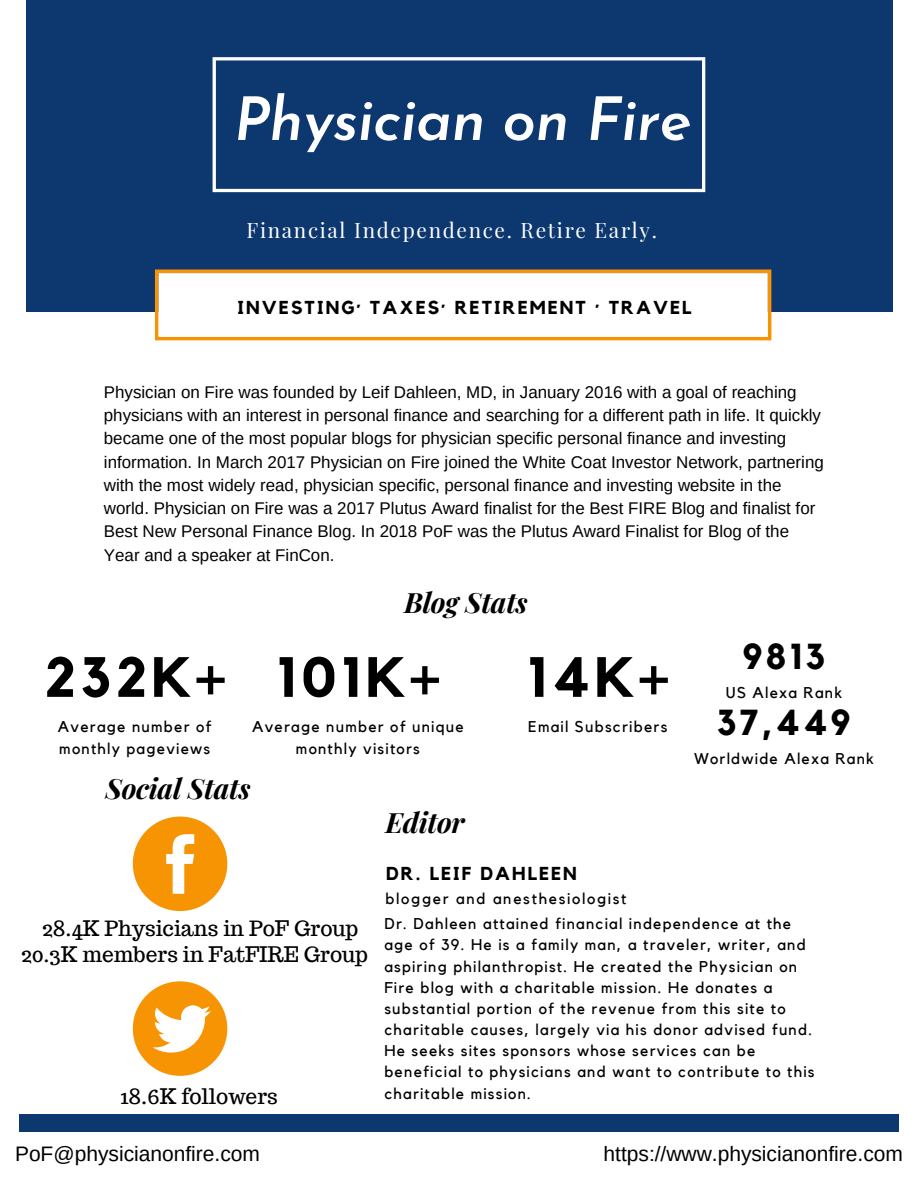
<style>
.page{position:relative;width:918px;height:1188px;background:#fff}
.page>*{position:absolute;margin:0;border:0;box-sizing:border-box;transform-origin:0 0}
.t1{font:italic 600 60px "Josefin Sans";letter-spacing:-.01em;color:#fff}
.t2{font:700 56.1px "Kollektif";letter-spacing:.08em;color:#000}
.t3{font:700 36px "Kollektif";letter-spacing:.08em;color:#000}
.t4{font:italic 700 28.05px "Playfair Display";letter-spacing:-.01em;color:#000}
.t5{font:21px "Trocchi";color:#000}
.t6{font:21px "Arimo";color:#000}
.t7{font:20.85px "Playfair Display";letter-spacing:.08em;color:#fff}
.t8{font:700 18.6px "Kollektif";letter-spacing:.11em;color:#000}
.t9{font:16.95px/23.2px "Arimo";color:#000}
.t10{font:15.6px/21.1px "Kollektif";letter-spacing:.08em;color:#000}
.t11{font:15.6px "Kollektif";letter-spacing:.11em;color:#000}
</style>
<div class="page">
<div style="left:26px;top:0;width:867px;height:311px;background:#0c376f"></div>
<svg style="left:213px;top:57px;width:492px;height:135px"></svg>
<svg style="left:155px;top:270px;width:616px;height:70px"></svg>
<div style="left:133px;top:817px;width:94px;height:94px;background:#f69403;border-radius:50%"></div>
<svg style="left:166px;top:834px;width:28px;height:60px"></svg>
<div style="left:133px;top:981px;width:94px;height:95px;background:#f69403;border-radius:50%"></div>
<svg style="left:153px;top:1005px;width:58px;height:48px"></svg>
<div style="left:19px;top:1115px;width:99px;height:17px;background:#0c376f"></div>
<div style="left:800px;top:1115px;width:99px;height:17px;background:#0c376f"></div>
<div style="left:118px;top:1115px;width:683px;height:17px;background:#0c376f"></div>
<h1 class="t1" style="left:234px;top:68px;width:459px">Physician on Fire</h1>
<p class="t7" style="left:247px;top:214px;width:412px">Financial Independence. Retire Early.</p>
<p class="t8" style="left:238px;top:296px;width:455px">INVESTING· TAXES· RETIREMENT · TRAVEL</p>
<p class="t9" style="left:104px;top:380px;width:721px">Physician on Fire was founded by Leif Dahleen, MD, in January 2016 with a goal of reaching physicians with an interest in personal finance and searching for a different path in life. It quickly became one of the most popular blogs for physician specific personal finance and investing information. In March 2017 Physician on Fire joined the White Coat Investor Network, partnering with the most widely read, physician specific, personal finance and investing website in the world. Physician on Fire was a 2017 Plutus Award finalist for the Best FIRE Blog and finalist for Best New Personal Finance Blog. In 2018 PoF was the Plutus Award Finalist for Blog of the Year and a speaker at FinCon.</p>
<h2 class="t2" style="left:44px;top:644px;width:182px">232K+</h2>
<p class="t10" style="left:58px;top:716px;width:155px">Average number of monthly pageviews</p>
<h3 class="t4" style="left:404px;top:580px;width:125px">Blog Stats</h3>
<h2 class="t2" style="left:276px;top:644px;width:165px">101K+</h2>
<p class="t10" style="left:252px;top:716px;width:213px;text-align:center">Average number of unique monthly visitors</p>
<h2 class="t2" style="left:527px;top:644px;width:143px">14K+</h2>
<p class="t10" style="left:528px;top:716px;width:141px">Email Subscribers</p>
<h3 class="t4" style="left:106px;top:766px;width:146px">Social Stats</h3>
<h3 class="t4" style="left:385px;top:800px;width:81px">Editor</h3>
<p class="t8" style="left:386px;top:863px;width:192px">DR. LEIF DAHLEEN</p>
<p class="t11" style="left:385px;top:890px;width:243px">blogger and anesthesiologist</p>
<h3 class="t3" style="left:743px;top:636px;width:84px">9813</h3>
<p class="t10" style="left:726px;top:682px;width:118px">US Alexa Rank</p>
<h3 class="t3" style="left:717px;top:702px;width:136px">37,449</h3>
<p class="t10" style="left:694px;top:748px;width:182px">Worldwide Alexa Rank</p>
<p class="t5" style="left:42px;top:915px;width:318px">28.4K Physicians in PoF Group</p>
<p class="t5" style="left:21px;top:940px;width:348px">20.3K members in FatFIRE Group</p>
<p class="t5" style="left:120px;top:1083px;width:159px">18.6K followers</p>
<p class="t10" style="left:384px;top:913px;width:432px">Dr. Dahleen attained financial independence at the age of 39. He is a family man, a traveler, writer, and aspiring philanthropist. He created the Physician on Fire blog with a charitable mission. He donates a substantial portion of the revenue from this site to charitable causes, largely via his donor advised fund.<br>He seeks sites sponsors whose services can be beneficial to physicians and want to contribute to this charitable mission.</p>
<p class="t6" style="left:15px;top:1140px;width:246px">PoF@physicianonfire.com</p>
<p class="t6" style="left:604px;top:1140px;width:301px">https://www.physicianonfire.com</p>
</div>
